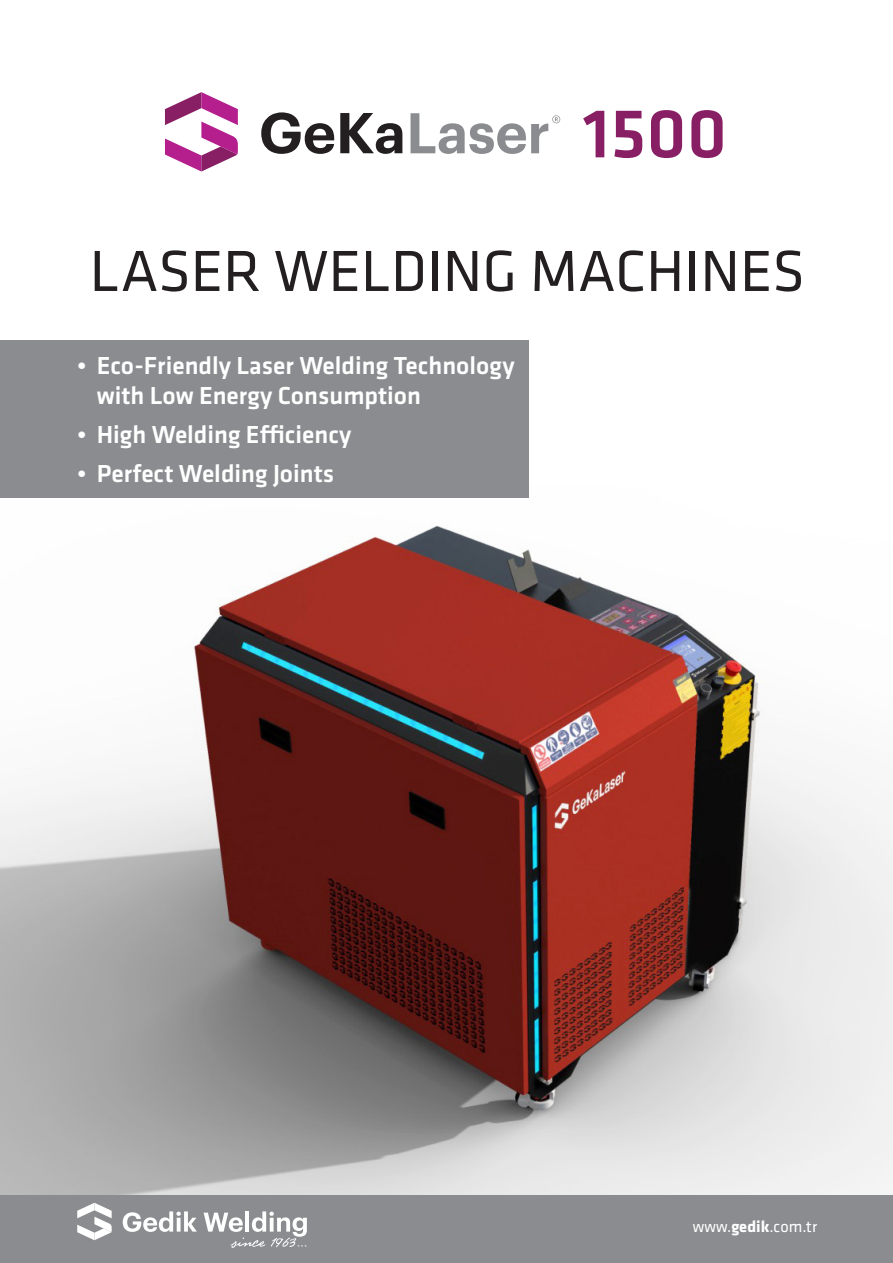
<style>
.page{position:relative;width:893px;height:1263px;background:#fff}
.page>*{position:absolute;margin:0;border:0;box-sizing:border-box;transform-origin:0 0}
.t1{font:500 72px "Klavika";color:#881f65}
.t2{font:60px "Klavika";color:#231f20}
.t3{font:500 25.5px/30.6px "Klavika";color:#fff}
.t4{font:16.5px "Klavika";color:#fff}
.s1{font-weight:700}
</style>
<div class="page">
<svg style="left:261px;top:112px;width:73px;height:42px"></svg>
<svg style="left:340px;top:113px;width:62px;height:41px"></svg>
<svg style="left:165px;top:92px;width:73px;height:80px"></svg>
<svg style="left:410px;top:113px;width:150px;height:41px"></svg>
<img style="left:0;top:484px;width:893px;height:711px">
<div style="left:0;top:340px;width:528px;height:157px;background:#8a8c8f"></div>
<div style="left:0;top:1195px;width:893px;height:68px;background:#8a8c8f"></div>
<svg style="left:123px;top:1211px;width:74px;height:21px"></svg>
<svg style="left:77px;top:1203px;width:35px;height:37px"></svg>
<svg style="left:204px;top:1211px;width:103px;height:37px"></svg>
<p class="t1" style="left:582px;top:94px;width:146px">1500</p>
<p class="t2" style="left:90px;top:238px;width:717px">LASER WELDING MACHINES</p>
<p class="t3" style="left:97px;top:350px;width:419px;text-indent:-20px">• Eco-Friendly Laser Welding Technology with Low Energy Consumption</p>
<p class="t3" style="left:77px;top:420px;width:276px">• High Welding Efficiency</p>
<p class="t3" style="left:77px;top:459px;width:258px">• Perfect Welding Joints</p>
<p class="t4" style="left:693px;top:1217px;width:126px">www.<span class="s1">gedik</span>.com.tr</p>
</div>
